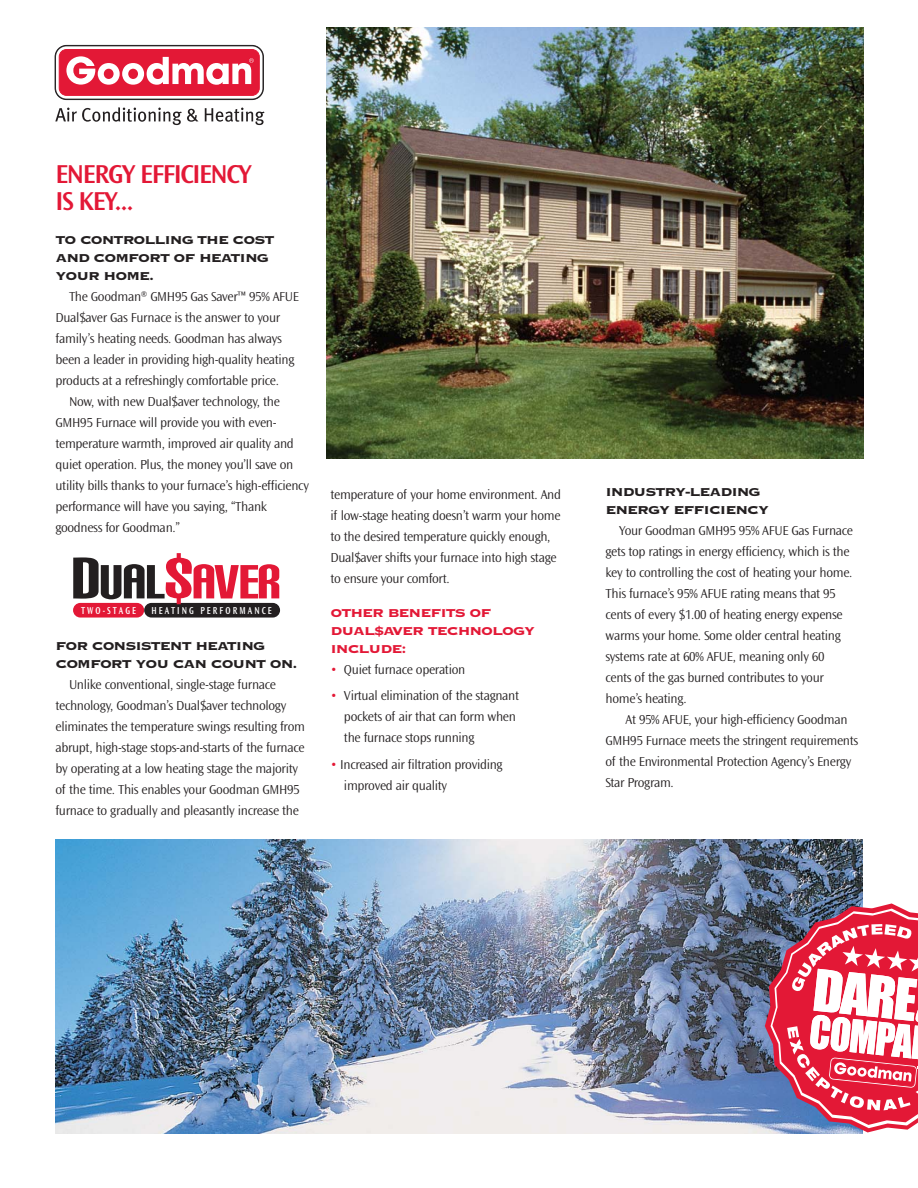
<style>
.page{position:relative;width:918px;height:1188px;background:#fff}
.page>*{position:absolute;margin:0;border:0;box-sizing:border-box;transform-origin:0 0}
.t1{font:57.3px "Carbon Block";letter-spacing:-.02em;color:#e31836}
.t2{font:27px/27px "Ocean Sans MM 512 475";letter-spacing:-.05em;color:#e31836}
.t3{font:15px/18px "Copperplate Thirty Three BC";letter-spacing:-.06em;color:#231f20;scale:1.1 1}
.t4{font:15px/18px "Copperplate Thirty Three BC";letter-spacing:-.06em;color:#e31836;scale:1.1 1}
.t5{font:13.5px/21px "Ocean Sans MM 310 475";letter-spacing:-.025em;color:#231f20}
.t6{font:10.5px "Ocean Sans MM 512 475";letter-spacing:.25em;color:#fff;scale:.79 1}
.s1{font-size:70.05px;color:#231f20}
.s2{color:#231f20}
.s3{font-size:70.05px}
.s4{color:#e31836}
</style>
<div class="page">
<img style="left:56px;top:839px;width:807px;height:295px">
<div style="left:73px;top:603px;width:71px;height:15px;background:#e31836;border-radius:7px"></div>
<div style="left:144px;top:603px;width:136px;height:15px;background:#231f20;border-radius:7px"></div>
<img style="left:327px;top:27px;width:537px;height:432px">
<svg style="left:760px;top:896px;width:158px;height:238px"></svg>
<svg style="left:55px;top:45px;width:209px;height:55px"></svg>
<svg style="left:55px;top:107px;width:143px;height:18px"></svg>
<svg style="left:205px;top:108px;width:60px;height:17px"></svg>
<h2 class="t2" style="left:56px;top:162px;width:198px">ENERGY EFFICIENCY<br>IS KEY...</h2>
<p class="t3" style="left:56px;top:230px;width:201px">TO CONTROLLING THE COST<br>AND COMFORT OF HEATING<br>YOUR HOME.</p>
<p class="t5" style="left:56px;top:287px;width:245px;text-indent:14px">The Goodman® GMH95 Gas Saver™ 95% AFUE Dual$aver Gas Furnace is the answer to your family’s heating needs. Goodman has always been a leader in providing high-quality heating products at a refreshingly comfortable price.</p>
<p class="t5" style="left:56px;top:392px;width:255px;text-indent:14px">Now, with new Dual$aver technology, the GMH95 Furnace will provide you with even&shy;temperature warmth, improved air quality and quiet operation. Plus, the money you’ll save on utility bills thanks to your furnace’s high-efficiency performance will have you saying, “Thank goodness for Goodman.”</p>
<h1 class="t1" style="left:71px;top:545px;width:212px"><span class="s1">D</span><span class="s2">UAL</span><span class="s3">$</span>AVER</h1>
<p class="t6" style="left:81px;top:605px;width:71px">TWO-STAGE</p>
<p class="t6" style="left:151px;top:605px;width:154px">HEATING PERFORMANCE</p>
<p class="t3" style="left:56px;top:636px;width:222px">FOR CONSISTENT HEATING<br>COMFORT YOU CAN COUNT ON.</p>
<p class="t5" style="left:56px;top:675px;width:251px;text-indent:14px">Unlike conventional, single-stage furnace technology, Goodman’s Dual$aver technology eliminates the temperature swings resulting from abrupt, high-stage stops-and-starts of the furnace by operating at a low heating stage the majority of the time. This enables your Goodman GMH95 furnace to gradually and pleasantly increase the</p>
<p class="t5" style="left:331px;top:484px;width:232px">temperature of your home environment. And if low-stage heating doesn’t warm your home to the desired temperature quickly enough, Dual$aver shifts your furnace into high stage to ensure your comfort.</p>
<p class="t4" style="left:330px;top:603px;width:187px">OTHER BENEFITS OF<br>DUAL$AVER TECHNOLOGY<br>INCLUDE:</p>
<p class="t5" style="left:330px;top:660px;width:136px"><span class="s4">•</span> Quiet furnace operation</p>
<p class="t5" style="left:344px;top:686px;width:177px;text-indent:-14px"><span class="s4">•</span> Virtual elimination of the stagnant pockets of air that can form when the furnace stops running</p>
<p class="t5" style="left:344px;top:754px;width:160px;text-indent:-14px"><span class="s4">•</span> Increased air filtration providing improved air quality</p>
<p class="t3" style="left:606px;top:481px;width:150px">INDUSTRY-LEADING<br>ENERGY EFFICIENCY</p>
<p class="t5" style="left:606px;top:520px;width:249px;text-indent:14px">Your Goodman GMH95 95% AFUE Gas Furnace gets top ratings in energy efficiency, which is the key to controlling the cost of heating your home.<br>This furnace’s 95% AFUE rating means that 95 cents of every $1.00 of heating energy expense warms your home. Some older central heating systems rate at 60% AFUE, meaning only 60 cents of the gas burned contributes to your home’s heating.</p>
<p class="t5" style="left:606px;top:709px;width:254px;text-indent:20px">At 95% AFUE, your high-efficiency Goodman GMH95 Furnace meets the stringent requirements of the Environmental Protection Agency’s Energy Star Program.</p>
</div>
